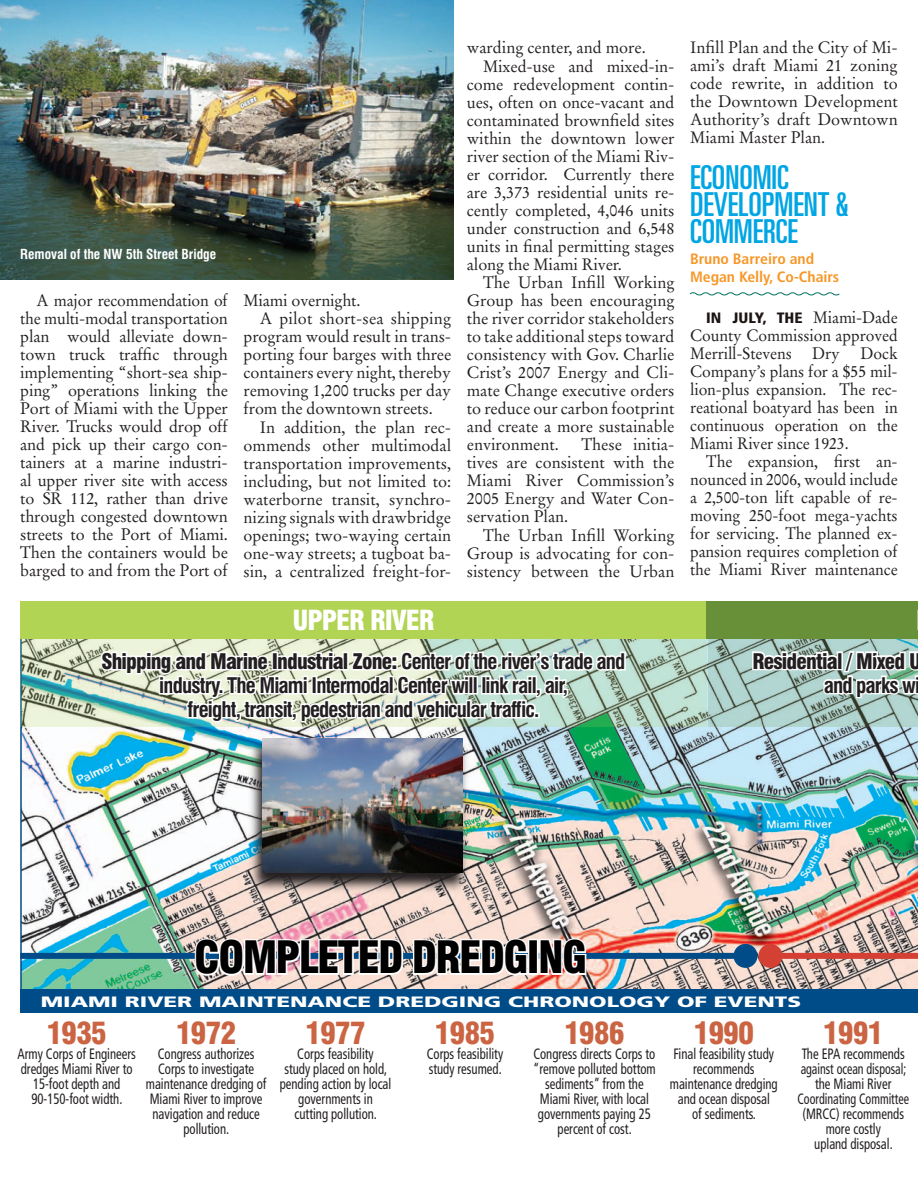
<style>
.page{position:relative;width:918px;height:1188px;background:#fff}
.page>*{position:absolute;margin:0;border:0;box-sizing:border-box;transform-origin:0 0}
.t1{font:900 condensed 43.5px "Swiss 721 BT";letter-spacing:-.04em;color:#000}
.t2{font:ultra-condensed 33px/27px "Univers";color:#00a5e3}
.t3{font:900 condensed 30px "Swiss 721 BT";letter-spacing:-.04em;color:#cb6442}
.t4{font:900 condensed 27px "Swiss 721 BT";letter-spacing:-.04em;color:#fff}
.t5{font:700 condensed 21px/24px "Swiss 721 BT";letter-spacing:-.04em;color:#231f20;text-align:center}
.t6{font:900 condensed 21px "Swiss 721 BT";letter-spacing:-.04em;color:#231f20}
.t7{font:16.5px/18px "Stempel Garamond";color:#231f20;text-align:justify}
.t8{font:16.5px/18px "Stempel Garamond";color:#231f20;text-align:justify;scale:.95 1}
.t9{font:condensed 15px/15px "Frutiger";color:#231f20;text-align:center;scale:.85 1}
.t10{font:900 15px "Frutiger";color:#fff;scale:1.5 1}
.t11{font:700 condensed 15px/18px "Frutiger";letter-spacing:-.005em;color:#f79727;scale:1.05 1}
.t12{font:900 condensed 15px "Frutiger";color:#1b1513;scale:1.05 1}
.t13{font:700 condensed 13.5px "Swiss 721 BT";color:#fff}
.s1{font-weight:900}
.s2{font-family:"Stempel Garamond";font-weight:400;font-stretch:normal;font-size:16.5px;color:#231f20}
</style>
<div class="page">
<img style="left:20px;top:639px;width:898px;height:350px">
<div style="left:20px;top:989px;width:898px;height:23px;background:#004c89"></div>
<div style="left:20px;top:953px;width:726px;height:6px;background:#004c89"></div>
<div style="left:734px;top:944px;width:24px;height:24px;background:#004c89;border-radius:50%"></div>
<svg style="left:192px;top:914px;width:337px;height:69px"></svg>
<div style="left:528px;top:939px;width:11px;height:36px;border:3px solid #fff"></div>
<svg style="left:538px;top:922px;width:50px;height:64px"></svg>
<div style="left:770px;top:953px;width:148px;height:6px;background:#d54034"></div>
<div style="left:758px;top:944px;width:24px;height:24px;background:#d54034;border-radius:50%"></div>
<div style="left:20px;top:602px;width:687px;height:37px;background:#b2d454"></div>
<div style="left:707px;top:602px;width:211px;height:37px;background:#679039"></div>
<svg style="left:689px;top:292px;width:151px;height:4px"></svg>
<img style="left:248px;top:739px;width:222px;height:155px">
<img style="left:263px;top:739px;width:200px;height:133px">
<svg style="left:708px;top:639px;width:210px;height:88px;background:#a0bfb9"></svg>
<svg style="left:751px;top:639px;width:167px;height:71px"></svg>
<svg style="left:20px;top:639px;width:687px;height:87px;background:#abc5b4"></svg>
<svg style="left:99px;top:639px;width:528px;height:93px"></svg>
<img style="left:0;top:0;width:453px;height:279px">
<p class="t13" style="left:20px;top:246px;width:197px">Removal of the NW 5th Street Bridge</p>
<p class="t8" style="left:20px;top:291px;width:220px;text-indent:16px">A major recommendation of the multi-modal transportation plan would alleviate down&shy;town truck traffic through implementing “short-sea ship&shy;ping” operations linking the Port of Miami with the Upper River. Trucks would drop off and pick up their cargo con&shy;tainers at a marine industri&shy;al upper river site with access to SR 112, rather than drive through congested downtown streets to the Port of Miami.<br>Then the containers would be barged to and from the Port of</p>
<p class="t7" style="left:244px;top:291px;width:119px">Miami overnight.</p>
<p class="t7" style="left:260px;top:310px;width:193px">A pilot short-sea shipping</p>
<p class="t7" style="left:244px;top:328px;width:209px">program would result in trans-</p>
<p class="t7" style="left:244px;top:346px;width:209px">porting four barges with three</p>
<p class="t7" style="left:244px;top:364px;width:209px">containers every night, thereby</p>
<p class="t7" style="left:244px;top:382px;width:209px">removing 1,200 trucks per day</p>
<p class="t7" style="left:244px;top:400px;width:191px">from the downtown streets.</p>
<p class="t7" style="left:260px;top:418px;width:193px">In addition, the plan rec-</p>
<p class="t7" style="left:244px;top:436px;width:209px">ommends other multimodal</p>
<p class="t7" style="left:244px;top:454px;width:209px">transportation improvements,</p>
<p class="t7" style="left:244px;top:472px;width:209px">including, but not limited to:</p>
<p class="t7" style="left:244px;top:490px;width:209px">waterborne transit, synchro-</p>
<p class="t7" style="left:244px;top:508px;width:209px">nizing signals with drawbridge</p>
<p class="t7" style="left:244px;top:526px;width:209px">openings; two-waying certain</p>
<p class="t7" style="left:244px;top:544px;width:209px">one-way streets; a tugboat ba-</p>
<p class="t7" style="left:244px;top:562px;width:209px">sin, a centralized freight-for-</p>
<h3 class="t4" style="left:293px;top:604px;width:143px">UPPER RIVER</h3>
<p class="t7" style="left:467px;top:39px;width:180px">warding center, and more.</p>
<p class="t7" style="left:483px;top:57px;width:193px">Mixed-use and mixed-in-</p>
<p class="t7" style="left:467px;top:75px;width:209px">come redevelopment contin-</p>
<p class="t7" style="left:467px;top:93px;width:209px">ues, often on once-vacant and</p>
<p class="t7" style="left:467px;top:111px;width:209px">contaminated brownfield sites</p>
<p class="t7" style="left:467px;top:129px;width:209px">within the downtown lower</p>
<p class="t7" style="left:467px;top:147px;width:209px">river section of the Miami Riv-</p>
<p class="t7" style="left:467px;top:165px;width:209px">er corridor. Currently there</p>
<p class="t7" style="left:467px;top:183px;width:209px">are 3,373 residential units re-</p>
<p class="t7" style="left:467px;top:201px;width:209px">cently completed, 4,046 units</p>
<p class="t7" style="left:467px;top:219px;width:209px">under construction and 6,548</p>
<p class="t7" style="left:467px;top:237px;width:209px">units in final permitting stages</p>
<p class="t7" style="left:467px;top:255px;width:157px">along the Miami River.</p>
<p class="t7" style="left:483px;top:274px;width:193px">The Urban Infill Working</p>
<p class="t7" style="left:467px;top:292px;width:209px">Group has been encouraging</p>
<p class="t7" style="left:467px;top:310px;width:209px">the river corridor stakeholders</p>
<p class="t7" style="left:467px;top:328px;width:209px">to take additional steps toward</p>
<p class="t7" style="left:467px;top:346px;width:209px">consistency with Gov. Charlie</p>
<p class="t7" style="left:467px;top:364px;width:209px">Crist’s 2007 Energy and Cli-</p>
<p class="t7" style="left:467px;top:382px;width:209px">mate Change executive orders</p>
<p class="t7" style="left:467px;top:400px;width:209px">to reduce our carbon footprint</p>
<p class="t7" style="left:467px;top:418px;width:209px">and create a more sustainable</p>
<p class="t7" style="left:467px;top:436px;width:94px">environment.</p>
<p class="t7" style="left:467px;top:436px;width:209px;text-indent:115px">These initia&shy;tives are consistent with the Miami River Commission’s 2005 Energy and Water Con&shy;servation Plan.</p>
<p class="t7" style="left:467px;top:526px;width:209px;text-indent:16px">The Urban Infill Working Group is advocating for con&shy;sistency between the Urban</p>
<p class="t5" style="left:102px;top:649px;width:525px"><span class="s1">Shipping and Marine Industrial Zone:</span> Center of the river’s trade and industry. The Miami Intermodal Center will link rail, air,<br>freight, transit, pedestrian and vehicular traffic.</p>
<p class="t7" style="left:690px;top:39px;width:209px">Infill Plan and the City of Mi&shy;ami’s draft Miami 21 zoning code rewrite, in addition to the Downtown Development Authority’s draft Downtown Miami Master Plan.</p>
<h2 class="t2" style="left:690px;top:164px;width:160px">ECONOMIC<br>DEVELOPMENT &amp;<br>COMMERCE</h2>
<p class="t11" style="left:690px;top:249px;width:144px">Bruno Barreiro and<br>Megan Kelly, Co-Chairs</p>
<p class="t12" style="left:706px;top:309px;width:184px">IN JULY, THE <span class="s2">Miami-Dade</span></p>
<p class="t8" style="left:690px;top:326px;width:220px">County Commission approved Merrill-Stevens Dry Dock Company’s plans for a $55 mil&shy;lion-plus expansion. The rec&shy;reational boatyard has been in continuous operation on the Miami River since 1923.</p>
<p class="t8" style="left:690px;top:453px;width:220px;text-indent:16px">The expansion, first an&shy;nounced in 2006, would include a 2,500-ton lift capable of re&shy;moving 250-foot mega-yachts for servicing. The planned ex&shy;pansion requires completion of the Miami River maintenance</p>
<p class="t6" style="left:752px;top:648px;width:171px">Residential / Mixed U</p>
<p class="t5" style="left:824px;top:673px;width:98px">and parks wi</p>
<h1 class="t1" style="left:194px;top:932px;width:394px">COMPLETED DREDGING</h1>
<p class="t10" style="left:41px;top:992px;width:508px">MIAMI RIVER MAINTENANCE DREDGING CHRONOLOGY OF EVENTS</p>
<h3 class="t3" style="left:46px;top:1016px;width:62px">1935</h3>
<p class="t9" style="left:18px;top:1047px;width:141px">Army Corps of Engineers dredges Miami River to<br>15-foot depth and<br>90-150-foot width.</p>
<h3 class="t3" style="left:176px;top:1016px;width:62px">1972</h3>
<p class="t9" style="left:146px;top:1047px;width:143px">Congress authorizes<br>Corps to investigate maintenance dredging of<br>Miami River to improve navigation and reduce pollution.</p>
<h3 class="t3" style="left:305px;top:1016px;width:62px">1977</h3>
<p class="t9" style="left:280px;top:1047px;width:133px">Corps feasibility<br>study placed on hold, pending action by local governments in cutting pollution.</p>
<h3 class="t3" style="left:435px;top:1016px;width:62px">1985</h3>
<p class="t9" style="left:427px;top:1047px;width:92px;text-align:left">Corps feasibility study resumed.</p>
<h3 class="t3" style="left:564px;top:1016px;width:62px">1986</h3>
<p class="t9" style="left:533px;top:1047px;width:146px">Congress directs Corps to “remove polluted bottom sediments” from the<br>Miami River, with local governments paying 25 percent of cost.</p>
<h3 class="t3" style="left:693px;top:1016px;width:62px">1990</h3>
<p class="t9" style="left:670px;top:1047px;width:128px">Final feasibility study recommends maintenance dredging and ocean disposal<br>of sediments.</p>
<h3 class="t3" style="left:823px;top:1016px;width:62px">1991</h3>
<p class="t9" style="left:798px;top:1047px;width:133px">The EPA recommends against ocean disposal; the Miami River<br>Coordinating Committee (MRCC) recommends more costly<br>upland disposal.</p>
</div>
